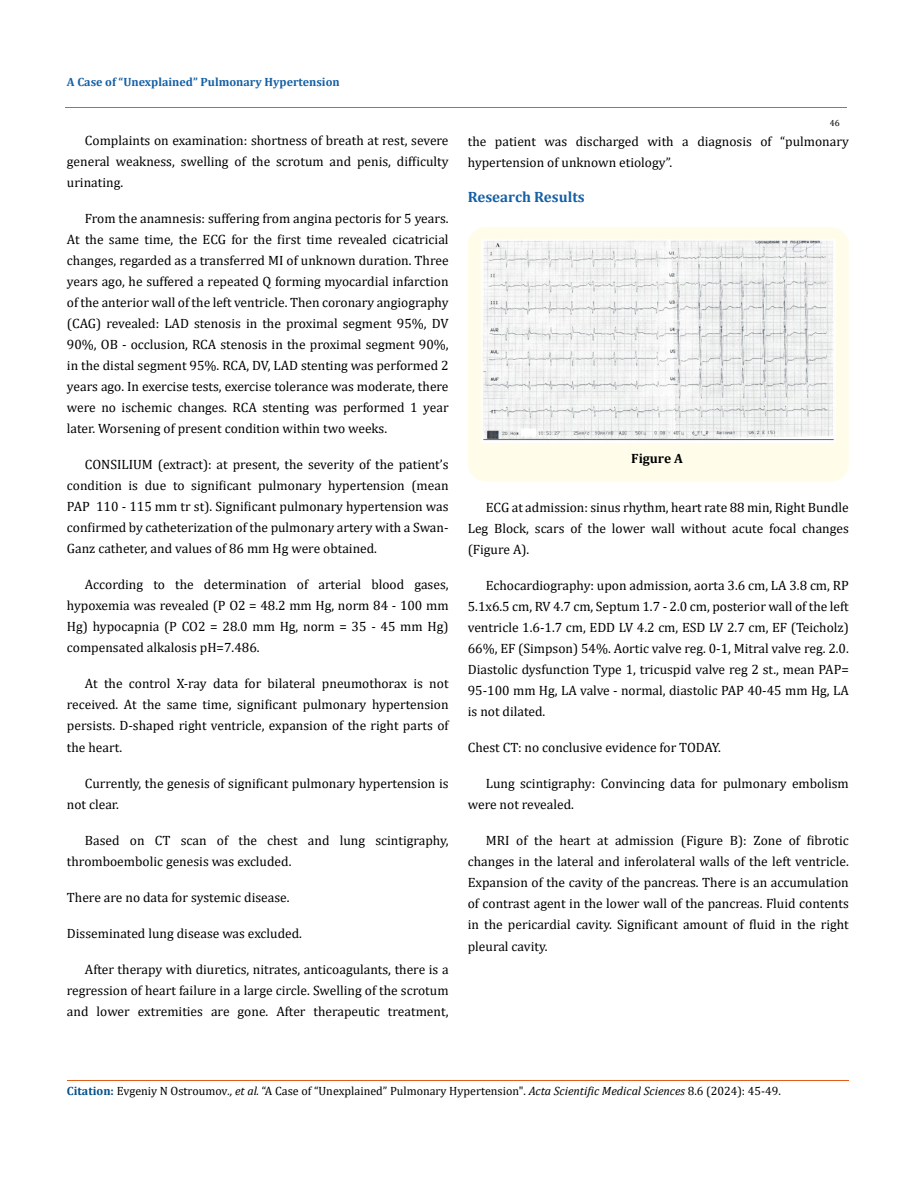
<style>
.page{position:relative;width:917px;height:1188px;background:#fff}
.page>*{position:absolute;margin:0;border:0;box-sizing:border-box;transform-origin:0 0}
.t1{font:700 15px "Cambria";color:#1560a6}
.t2{font:13.5px/21px "Cambria";color:#000;text-align:justify}
.t3{font:700 13.5px "Cambria";color:#000}
.t4{font:12px "Cambria";color:#000}
.t5{font:700 12px "Cambria";color:#1560a6}
.t6{font:9px "Cambria";color:#000}
.s1{font-weight:700;color:#035089}
.s2{font-style:italic}
</style>
<div class="page">
<div style="left:468px;top:227px;width:380px;height:255px;background:#fffde9;border-radius:18px"></div>
<img style="left:481px;top:239px;width:354px;height:203px">
<hr style="left:65px;top:108px;width:782px;height:1px;background:#e05d1a">
<hr style="left:67px;top:1080px;width:781px;height:1px;background:#e05d1a">
<p class="t5" style="left:67px;top:73px;width:274px">A Case of “Unexplained” Pulmonary Hypertension</p>
<p class="t2" style="left:67px;top:130px;width:383px;text-indent:18px">Complaints on examination: shortness of breath at rest, severe general weakness, swelling of the scrotum and penis, difficulty urinating.</p>
<p class="t2" style="left:67px;top:208px;width:383px;text-indent:18px">From the anamnesis: suffering from angina pectoris for 5 years.<br>At the same time, the ECG for the first time revealed cicatricial changes, regarded as a transferred MI of unknown duration. Three years ago, he suffered a repeated Q forming myocardial infarction of the anterior wall of the left ventricle. Then coronary angiography (CAG) revealed: LAD stenosis in the proximal segment 95%, DV 90%, OB - occlusion, RCA stenosis in the proximal segment 90%, in the distal segment 95%. RCA, DV, LAD stenting was performed 2 years ago. In exercise tests, exercise tolerance was moderate, there were no ischemic changes. RCA stenting was performed 1 year later. Worsening of present condition within two weeks.</p>
<p class="t2" style="left:67px;top:454px;width:383px;text-indent:18px">CONSILIUM (extract): at present, the severity of the patient’s condition is due to significant pulmonary hypertension (mean PAP 110 - 115 mm tr st). Significant pulmonary hypertension was confirmed by catheterization of the pulmonary artery with a Swan-Ganz catheter, and values of 86 mm Hg were obtained.</p>
<p class="t2" style="left:67px;top:574px;width:383px;text-indent:18px">According to the determination of arterial blood gases, hypoxemia was revealed (P O2 = 48.2 mm Hg, norm 84 - 100 mm Hg) hypocapnia (P CO2 = 28.0 mm Hg, norm = 35 - 45 mm Hg) compensated alkalosis pH=7.486.</p>
<p class="t2" style="left:67px;top:673px;width:383px;text-indent:18px">At the control X-ray data for bilateral pneumothorax is not received. At the same time, significant pulmonary hypertension persists. D-shaped right ventricle, expansion of the right parts of the heart.</p>
<p class="t2" style="left:67px;top:772px;width:383px;text-indent:18px">Currently, the genesis of significant pulmonary hypertension is not clear.</p>
<p class="t2" style="left:67px;top:829px;width:383px;text-indent:18px">Based on CT scan of the chest and lung scintigraphy, thromboembolic genesis was excluded.</p>
<p class="t2" style="left:67px;top:886px;width:224px">There are no data for systemic disease.</p>
<p class="t2" style="left:67px;top:922px;width:236px">Disseminated lung disease was excluded.</p>
<p class="t2" style="left:67px;top:958px;width:383px;text-indent:18px">After therapy with diuretics, nitrates, anticoagulants, there is a regression of heart failure in a large circle. Swelling of the scrotum and lower extremities are gone. After therapeutic treatment,</p>
<p class="t6" style="left:829px;top:118px;width:11px">46</p>
<p class="t2" style="left:468px;top:130px;width:382px">the patient was discharged with a diagnosis of “pulmonary hypertension of unknown etiology”.</p>
<p class="t1" style="left:468px;top:187px;width:118px">Research Results</p>
<p class="t3" style="left:631px;top:449px;width:53px">Figure A</p>
<p class="t2" style="left:468px;top:497px;width:382px;text-indent:18px">ECG at admission: sinus rhythm, heart rate 88 min, Right Bundle Leg Block, scars of the lower wall without acute focal changes (Figure A).</p>
<p class="t2" style="left:468px;top:575px;width:382px;text-indent:18px">Echocardiography: upon admission, aorta 3.6 cm, LA 3.8 cm, RP 5.1x6.5 cm, RV 4.7 cm, Septum 1.7 - 2.0 cm, posterior wall of the left ventricle 1.6-1.7 cm, EDD LV 4.2 cm, ESD LV 2.7 cm, EF (Teicholz)<br>66%, EF (Simpson) 54%. Aortic valve reg. 0-1, Mitral valve reg. 2.0.<br>Diastolic dysfunction Type 1, tricuspid valve reg 2 st., mean PAP= 95-100 mm Hg, LA valve - normal, diastolic PAP 40-45 mm Hg, LA is not dilated.</p>
<p class="t2" style="left:468px;top:737px;width:255px">Chest CT: no conclusive evidence for TODAY.</p>
<p class="t2" style="left:468px;top:773px;width:382px;text-indent:18px">Lung scintigraphy: Convincing data for pulmonary embolism were not revealed.</p>
<p class="t2" style="left:468px;top:830px;width:382px;text-indent:18px">MRI of the heart at admission (Figure B): Zone of fibrotic changes in the lateral and inferolateral walls of the left ventricle.<br>Expansion of the cavity of the pancreas. There is an accumulation of contrast agent in the lower wall of the pancreas. Fluid contents in the pericardial cavity. Significant amount of fluid in the right pleural cavity.</p>
<p class="t4" style="left:67px;top:1084px;width:715px"><span class="s1">Citation:</span> Evgeniy N Ostroumov<span class="s2">., et al.</span> “A Case of “Unexplained” Pulmonary Hypertension". <span class="s2">Acta Scientific Medical Sciences</span> 8.6 (2024): 45-49.</p>
</div>
